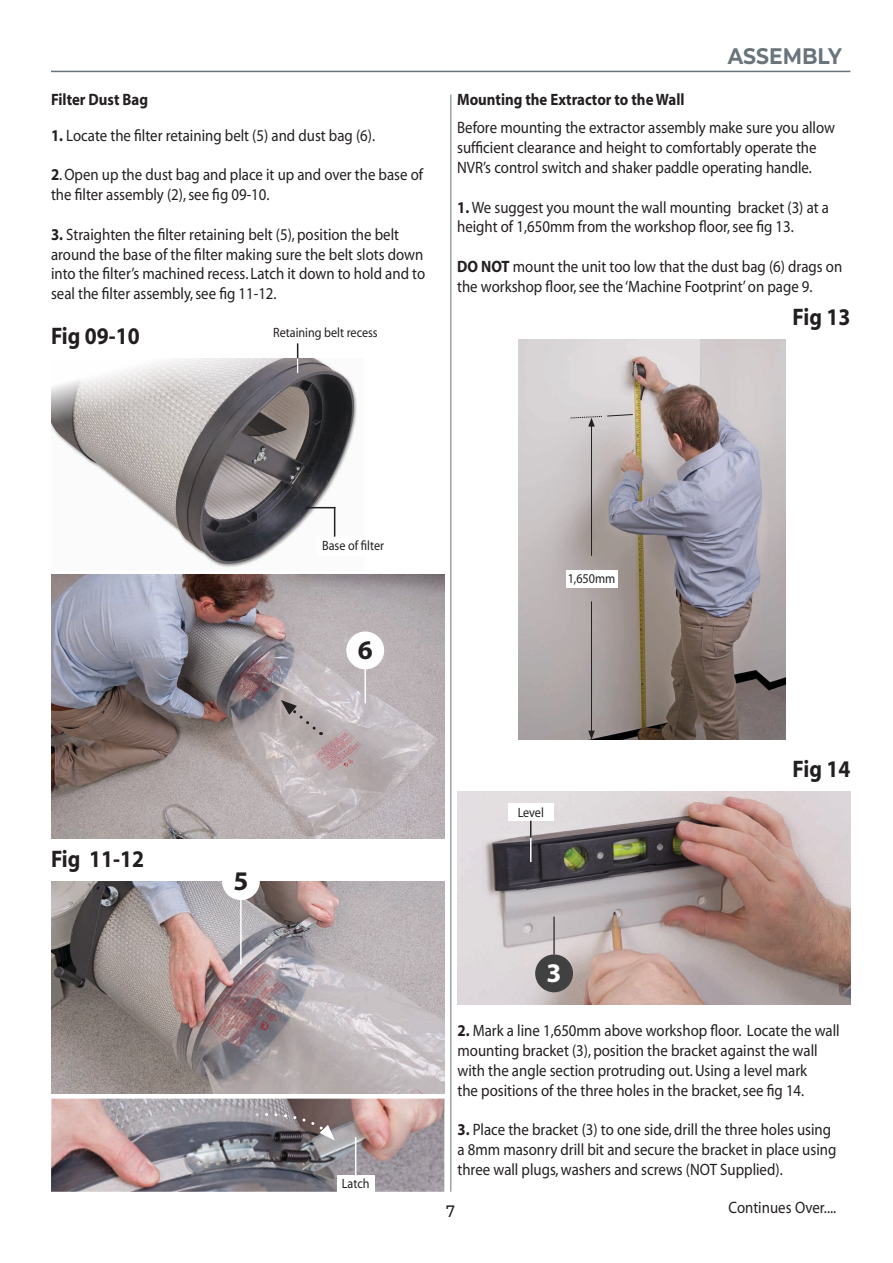
<style>
.page{position:relative;width:893px;height:1263px;background:#fff}
.page>*{position:absolute;margin:0;border:0;box-sizing:border-box;transform-origin:0 0}
.Numbers_2{font:700 27px "Myriad";color:#231f20}
.Numbers{font:700 27px "Myriad";color:#fff}
.Figure_Heading_Left{font:700 24px "Myriad";color:#231f20;scale:.9 1}
.Figure_Heading_Right{font:700 24px "Myriad";color:#231f20;scale:.9 1}
.Main_Heading_Right{font:700 22.5px "Montserrat";color:#6a747b;scale:.9 1}
.Manual_Text{font:16.5px/19.8px "Myriad";color:#231f20;scale:.9 1}
.Sub_Heading{font:700 16.5px "Myriad";color:#231f20;scale:.9 1}
.Continues_Over_Text{font:16.5px "Myriad";color:#231f20;scale:.9 1}
.Page_Numbers{font:500 16.5px "Montserrat";color:#231f20;scale:.9 1}
.Image_Description{font:13.5px "Myriad";color:#231f20;scale:.9 1}
.s1{font-weight:700}
</style>
<div class="page">
<hr style="left:51px;top:71px;width:799px;height:1px;background:#6a747b">
<hr style="left:451px;top:95px;width:1px;height:1097px;background:#6a747b">
<img style="left:51px;top:358px;width:307px;height:210px">
<img style="left:51px;top:575px;width:393px;height:264px">
<img style="left:51px;top:881px;width:393px;height:213px">
<img style="left:51px;top:1098px;width:393px;height:94px">
<div style="left:317px;top:537px;width:72px;height:19px;background:#fff"></div>
<hr style="left:297px;top:343px;width:1px;height:30px;background:#231f20">
<svg style="left:297px;top:358px;width:1px;height:15px"></svg>
<hr style="left:334px;top:507px;width:1px;height:30px;background:#231f20">
<svg style="left:306px;top:507px;width:28px;height:1px"></svg>
<div style="left:346px;top:631px;width:38px;height:38px;background:#fff;border-radius:50%"></div>
<hr style="left:364px;top:669px;width:2px;height:34px;background:#fff">
<div style="left:222px;top:862px;width:38px;height:38px;background:#fff;border-radius:50%"></div>
<hr style="left:240px;top:898px;width:2px;height:66px;background:#fff">
<div style="left:337px;top:1175px;width:38px;height:19px;background:#fff"></div>
<hr style="left:355px;top:1137px;width:1px;height:38px;background:#fff">
<svg style="left:248px;top:1112px;width:87px;height:28px;background:#7a7276"></svg>
<svg style="left:281px;top:700px;width:41px;height:35px"></svg>
<img style="left:519px;top:340px;width:267px;height:400px">
<img style="left:457px;top:792px;width:393px;height:212px">
<hr style="left:591px;top:424px;width:1px;height:132px;background:#231f20">
<svg style="left:570px;top:414px;width:63px;height:13px"></svg>
<hr style="left:591px;top:601px;width:1px;height:132px;background:#231f20">
<svg style="left:588px;top:731px;width:7px;height:9px"></svg>
<div style="left:566px;top:570px;width:51px;height:17px;background:#fff"></div>
<div style="left:535px;top:954px;width:38px;height:38px;background:#414142;border-radius:50%"></div>
<hr style="left:553px;top:917px;width:2px;height:37px;background:#414142">
<div style="left:508px;top:803px;width:45px;height:18px;background:#fff"></div>
<hr style="left:530px;top:821px;width:1px;height:41px;background:#fff">
<svg style="left:530px;top:821px;width:1px;height:17px"></svg>
<p class="Sub_Heading" style="left:51px;top:91px;width:109px">Filter Dust Bag</p>
<p class="Manual_Text" style="left:51px;top:126px;width:362px"><span class="s1">1.</span> Locate the filter retaining belt (5) and dust bag (6).</p>
<p class="Manual_Text" style="left:51px;top:166px;width:415px"><span class="s1">2</span>. Open up the dust bag and place it up and over the base of the filter assembly (2), see fig 09-10.</p>
<p class="Manual_Text" style="left:51px;top:225px;width:417px"><span class="s1">3.</span> Straighten the filter retaining belt (5), position the belt around the base of the filter making sure the belt slots down into the filter’s machined recess. Latch it down to hold and to seal the filter assembly, see fig 11-12.</p>
<p class="Figure_Heading_Left" style="left:51px;top:323px;width:100px">Fig 09-10</p>
<p class="Image_Description" style="left:273px;top:326px;width:118px">Retaining belt recess</p>
<p class="Main_Heading_Right" style="left:728px;top:40px;width:128px">ASSEMBLY</p>
<p class="Sub_Heading" style="left:457px;top:91px;width:254px">Mounting the Extractor to the Wall</p>
<p class="Manual_Text" style="left:457px;top:119px;width:421px">Before mounting the extractor assembly make sure you allow sufficient clearance and height to comfortably operate the<br>NVR’s control switch and shaker paddle operating handle.</p>
<p class="Manual_Text" style="left:457px;top:198px;width:415px"><span class="s1">1.</span> We suggest you mount the wall mounting bracket (3) at a height of 1,650mm from the workshop floor, see fig 13.</p>
<p class="Manual_Text" style="left:457px;top:257px;width:429px"><span class="s1">DO NOT</span> mount the unit too low that the dust bag (6) drags on the workshop floor, see the ‘Machine Footprint’ on page 9.</p>
<p class="Figure_Heading_Right" style="left:793px;top:305px;width:66px">Fig 13</p>
<p class="Figure_Heading_Left" style="left:51px;top:846px;width:105px">Fig 11-12</p>
<p class="Numbers_2" style="left:233px;top:867px;width:16px">5</p>
<p class="Image_Description" style="left:322px;top:539px;width:70px">Base of filter</p>
<p class="Numbers_2" style="left:358px;top:636px;width:16px">6</p>
<p class="Image_Description" style="left:342px;top:1177px;width:32px">Latch</p>
<p class="Image_Description" style="left:568px;top:572px;width:55px">1,650mm</p>
<p class="Image_Description" style="left:518px;top:805px;width:31px">Level</p>
<p class="Numbers" style="left:547px;top:959px;width:16px">3</p>
<p class="Figure_Heading_Right" style="left:793px;top:757px;width:66px">Fig 14</p>
<p class="Manual_Text" style="left:457px;top:1021px;width:426px"><span class="s1">2.</span> Mark a line 1,650mm above workshop floor. Locate the wall mounting bracket (3), position the bracket against the wall with the angle section protruding out. Using a level mark<br>the positions of the three holes in the bracket, see fig 14.</p>
<p class="Manual_Text" style="left:457px;top:1120px;width:422px"><span class="s1">3.</span> Place the bracket (3) to one side, drill the three holes using a 8mm masonry drill bit and secure the bracket in place using three wall plugs, washers and screws (NOT Supplied).</p>
<p class="Page_Numbers" style="left:446px;top:1200px;width:11px">7</p>
<p class="Continues_Over_Text" style="left:729px;top:1199px;width:121px">Continues Over....</p>
</div>
